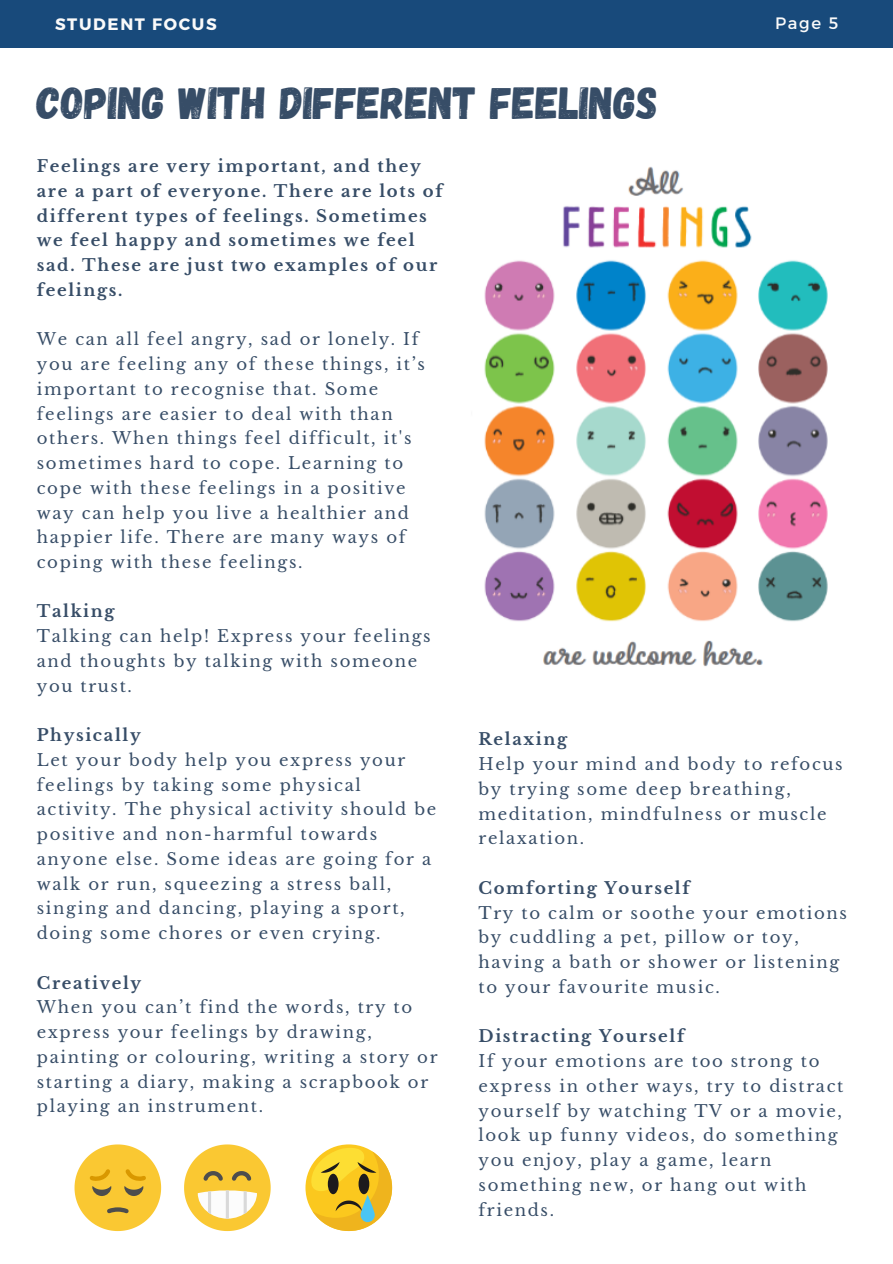
<style>
.page{position:relative;width:893px;height:1264px;background:#fff}
.page>*{position:absolute;margin:0;border:0;box-sizing:border-box;transform-origin:0 0}
.t1{font:45px "Gagalin";color:#374d67}
.t2{font:16.5px/24.8px "Libre Baskerville";letter-spacing:.1em;color:#374d67}
.t3{font:700 16.5px/24.8px "Libre Baskerville";letter-spacing:.1em;color:#374d67}
.t4{font:700 16.5px "Montserrat";letter-spacing:.1em;color:#fafafa}
.t5{font:16.5px "Montserrat";color:#fafafa}
</style>
<div class="page">
<div style="left:0;top:0;width:892px;height:47px;background:#184a7b"></div>
<img style="left:484px;top:166px;width:344px;height:501px">
<svg style="left:74px;top:1144px;width:87px;height:86px"></svg>
<svg style="left:184px;top:1144px;width:86px;height:86px"></svg>
<svg style="left:305px;top:1144px;width:87px;height:86px"></svg>
<svg style="left:311px;top:1146px;width:81px;height:84px"></svg>
<svg style="left:360px;top:1194px;width:15px;height:28px"></svg>
<p class="t4" style="left:55px;top:14px;width:163px">STUDENT FOCUS</p>
<p class="t5" style="left:775px;top:13px;width:65px">Page 5</p>
<h1 class="t1" style="left:37px;top:74px;width:622px">COPING WITH DIFFERENT FEELINGS</h1>
<p class="t3" style="left:37px;top:154px;width:407px">Feelings are very important, and they are a part of everyone. There are lots of different types of feelings. Sometimes we feel happy and sometimes we feel sad. These are just two examples of our feelings.</p>
<p class="t2" style="left:37px;top:327px;width:390px">We can all feel angry, sad or lonely. If you are feeling any of these things, it’s important to recognise that. Some feelings are easier to deal with than others. When things feel difficult, it's sometimes hard to cope. Learning to cope with these feelings in a positive way can help you live a healthier and happier life. There are many ways of coping with these feelings.</p>
<p class="t3" style="left:37px;top:599px;width:79px">Talking</p>
<p class="t2" style="left:37px;top:624px;width:395px">Talking can help! Express your feelings and thoughts by talking with someone you trust.</p>
<p class="t3" style="left:37px;top:723px;width:105px">Physically</p>
<p class="t2" style="left:37px;top:747px;width:401px">Let your body help you express your feelings by taking some physical activity. The physical activity should be positive and non-harmful towards anyone else. Some ideas are going for a walk or run, squeezing a stress ball, singing and dancing, playing a sport, doing some chores or even crying.</p>
<p class="t3" style="left:37px;top:970px;width:106px">Creatively</p>
<p class="t2" style="left:37px;top:995px;width:402px">When you can’t find the words, try to express your feelings by drawing, painting or colouring, writing a story or starting a diary, making a scrapbook or playing an instrument.</p>
<p class="t3" style="left:478px;top:727px;width:90px">Relaxing</p>
<p class="t2" style="left:478px;top:752px;width:365px">Help your mind and body to refocus by trying some deep breathing, meditation, mindfulness or muscle relaxation.</p>
<p class="t3" style="left:478px;top:875px;width:213px">Comforting Yourself</p>
<p class="t2" style="left:478px;top:900px;width:370px">Try to calm or soothe your emotions by cuddling a pet, pillow or toy, having a bath or shower or listening to your favourite music.</p>
<p class="t3" style="left:478px;top:1024px;width:207px">Distracting Yourself</p>
<p class="t2" style="left:478px;top:1048px;width:366px">If your emotions are too strong to express in other ways, try to distract yourself by watching TV or a movie, look up funny videos, do something you enjoy, play a game, learn something new, or hang out with friends.</p>
</div>
